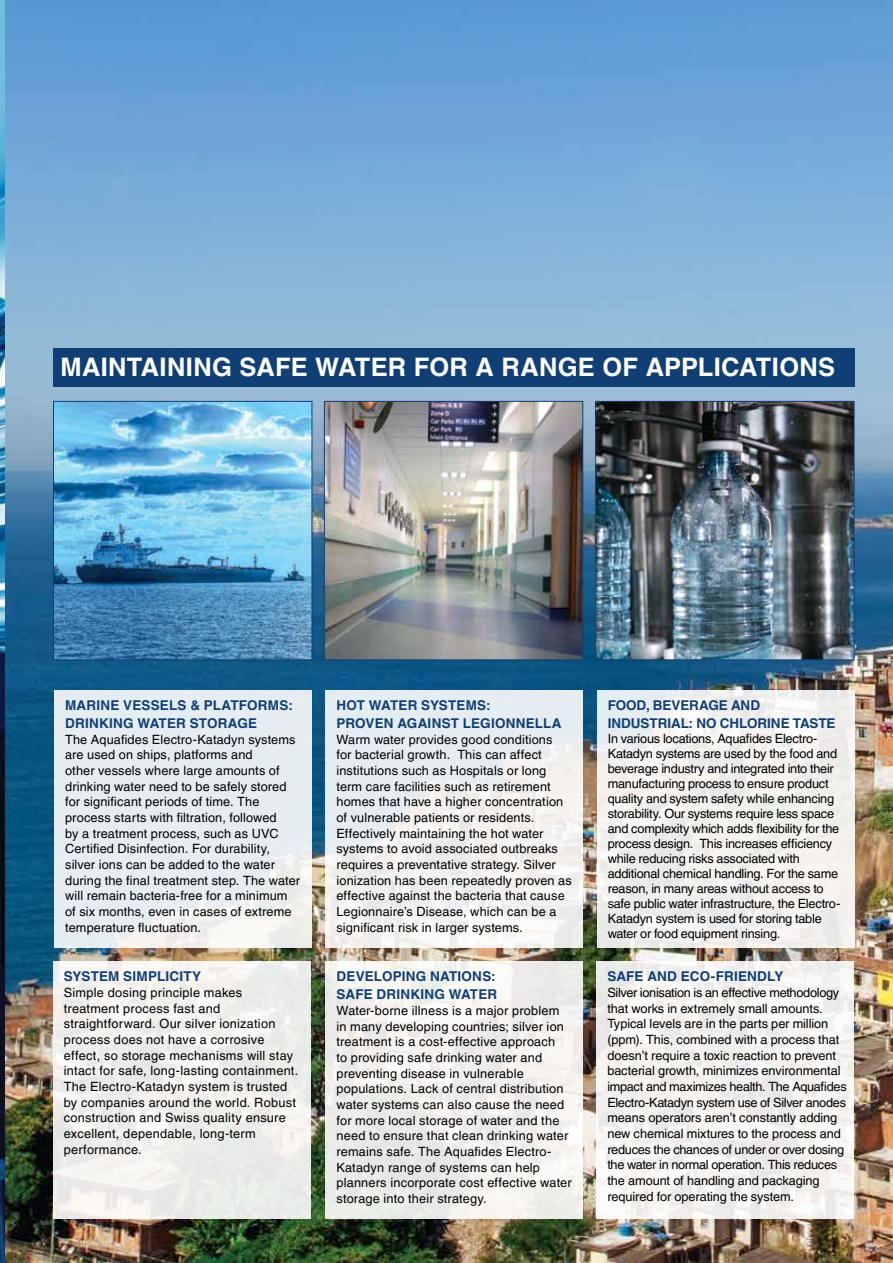
<style>
.page{position:relative;width:893px;height:1263px;background:#fff}
.page>*{position:absolute;margin:0;border:0;box-sizing:border-box;transform-origin:0 0}
.t1{font:700 25.5px "Helvetica LT Pro";letter-spacing:.01em;color:#fff}
.t2{font:700 13.5px/18px "Helvetica LT Pro";letter-spacing:.01em;color:#103f76}
.t3{font:12.75px/15.6px "Helvetica LT Pro";letter-spacing:.005em;color:#000}
.t4{font:12.75px/15px "Helvetica LT Pro";letter-spacing:-.02em;color:#000}
</style>
<div class="page">
<img style="left:0;top:0;width:893px;height:1263px">
<div style="left:596px;top:961px;width:258px;height:258px;background:linear-gradient(to right,#f4f2ef,#f4f2f0)"></div>
<div style="left:325px;top:961px;width:258px;height:258px;background:linear-gradient(to right,#ededeb,#f5f2ef)"></div>
<div style="left:53px;top:961px;width:258px;height:258px;background:linear-gradient(to right,#f3f1ef,#eceeea)"></div>
<img style="left:326px;top:403px;width:255px;height:255px">
<div style="left:324px;top:401px;width:259px;height:259px;border:1px solid #103f76"></div>
<img style="left:55px;top:403px;width:255px;height:255px">
<div style="left:53px;top:401px;width:259px;height:259px;border:1px solid #103f76"></div>
<img style="left:597px;top:403px;width:255px;height:255px">
<div style="left:595px;top:401px;width:259px;height:259px;border:1px solid #103f76"></div>
<div style="left:53px;top:348px;width:802px;height:38px;background:#103f76"></div>
<div style="left:325px;top:690px;width:258px;height:257px;background:linear-gradient(to bottom,#e5ecf1,#f7f3ef)"></div>
<div style="left:54px;top:690px;width:258px;height:257px;background:#e5edf1"></div>
<div style="left:597px;top:690px;width:257px;height:257px;background:linear-gradient(to right,#efefef,#f4f1ed)"></div>
<h1 class="t1" style="left:61px;top:352px;width:776px">MAINTAINING SAFE WATER FOR A RANGE OF APPLICATIONS</h1>
<p class="t2" style="left:65px;top:696px;width:229px">MARINE VESSELS &amp; PLATFORMS:<br>DRINKING WATER STORAGE</p>
<p class="t3" style="left:65px;top:731px;width:236px">The Aquafides Electro-Katadyn systems are used on ships, platforms and<br>other vessels where large amounts of drinking water need to be safely stored for significant periods of time. The process starts with filtration, followed<br>by a treatment process, such as UVC Certified Disinfection. For durability, silver ions can be added to the water during the final treatment step. The water will remain bacteria-free for a minimum of six months, even in cases of extreme temperature fluctuation.</p>
<p class="t2" style="left:64px;top:967px;width:139px">SYSTEM SIMPLICITY</p>
<p class="t3" style="left:64px;top:984px;width:236px">Simple dosing principle makes treatment process fast and straightforward. Our silver ionization process does not have a corrosive effect, so storage mechanisms will stay intact for safe, long-lasting containment.<br>The Electro-Katadyn system is trusted by companies around the world. Robust construction and Swiss quality ensure excellent, dependable, long-term performance.</p>
<p class="t2" style="left:336px;top:696px;width:227px">HOT WATER SYSTEMS:<br>PROVEN AGAINST LEGIONNELLA</p>
<p class="t3" style="left:336px;top:731px;width:237px">Warm water provides good conditions<br>for bacterial growth. This can affect institutions such as Hospitals or long term care facilities such as retirement homes that have a higher concentration of vulnerable patients or residents.<br>Effectively maintaining the hot water systems to avoid associated outbreaks requires a preventative strategy. Silver ionization has been repeatedly proven as effective against the bacteria that cause Legionnaire’s Disease, which can be a significant risk in larger systems.</p>
<p class="t2" style="left:336px;top:967px;width:162px">DEVELOPING NATIONS:<br>SAFE DRINKING WATER</p>
<p class="t3" style="left:336px;top:1002px;width:237px">Water-borne illness is a major problem in many developing countries; silver ion treatment is a cost-effective approach<br>to providing safe drinking water and preventing disease in vulnerable populations. Lack of central distribution water systems can also cause the need for more local storage of water and the need to ensure that clean drinking water remains safe. The Aquafides Electro-Katadyn range of systems can help planners incorporate cost effective water storage into their strategy.</p>
<p class="t2" style="left:608px;top:696px;width:229px">FOOD, BEVERAGE AND<br>INDUSTRIAL: NO CHLORINE TASTE</p>
<p class="t4" style="left:608px;top:731px;width:234px">In various locations, Aquafides Electro-Katadyn systems are used by the food and beverage industry and integrated into their manufacturing process to ensure product quality and system safety while enhancing storability. Our systems require less space and complexity which adds flexibility for the process design. This increases efficiency while reducing risks associated with additional chemical handling. For the same reason, in many areas without access to safe public water infrastructure, the Electro-Katadyn system is used for storing table water or food equipment rinsing.</p>
<p class="t2" style="left:607px;top:967px;width:177px">SAFE AND ECO-FRIENDLY</p>
<p class="t3" style="left:607px;top:984px;width:241px">Silver ionisation is an effective methodology that works in extremely small amounts.<br>Typical levels are in the parts per million (ppm). This, combined with a process that doesn’t require a toxic reaction to prevent bacterial growth, minimizes environmental impact and maximizes health. The Aquafides Electro-Katadyn system use of Silver anodes means operators aren’t constantly adding new chemical mixtures to the process and reduces the chances of under or over dosing the water in normal operation. This reduces the amount of handling and packaging required for operating the system.</p>
</div>
